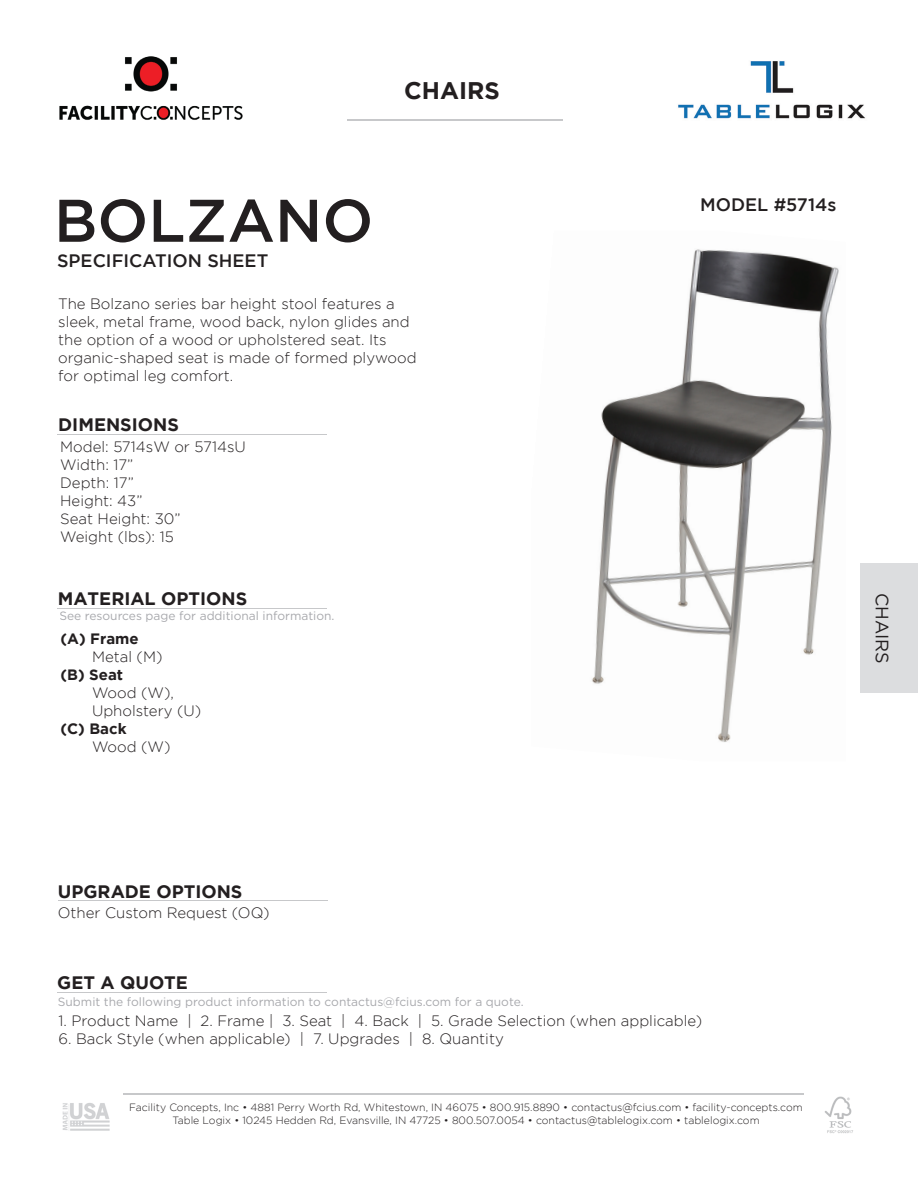
<style>
.page{position:relative;width:918px;height:1188px;background:#fff}
.page>*{position:absolute;margin:0;border:0;box-sizing:border-box;transform-origin:0 0}
.t1{font:500 60px "Gotham";color:#231f20}
.t2{font:700 24px "Gotham";color:#231f20}
.t3{font:700 18px "Gotham";color:#231f20}
.t4{font:500 18px "Gotham";color:#231f20}
.t5{font:18px "Gotham";color:#231f20}
.t6{font:300 15px/18px "Gotham";color:#231f20}
.t7{font:700 15px "Gotham";color:#231f20}
.t8{font:12px "Gotham";color:#a8a9ad}
.t9{font:300 10.5px/12.6px "Gotham";color:#231f20;text-align:center}
</style>
<div class="page">
<div style="left:861px;top:563px;width:57px;height:130px;background:#dcdddf"></div>
<img style="left:59px;top:56px;width:184px;height:64px">
<img style="left:678px;top:61px;width:187px;height:58px">
<hr style="left:347px;top:119px;width:216px;height:1px;background:#c7c8ca">
<hr style="left:347px;top:121px;width:216px;height:1px;background:#c7c8ca">
<hr style="left:123px;top:1094px;width:681px;height:1px;background:#c7c8ca">
<img style="left:62px;top:1103px;width:48px;height:28px">
<img style="left:824px;top:1096px;width:29px;height:37px">
<hr style="left:57px;top:993px;width:270px;height:1px;background:#c7c8ca">
<hr style="left:57px;top:434px;width:270px;height:1px;background:#c7c8ca">
<hr style="left:57px;top:608px;width:270px;height:1px;background:#c7c8ca">
<hr style="left:58px;top:901px;width:270px;height:1px;background:#c7c8ca">
<img style="left:591px;top:249px;width:248px;height:493px">
<h2 class="t2" style="left:404px;top:77px;width:97px">CHAIRS</h2>
<h1 class="t1" style="left:54px;top:186px;width:321px">BOLZANO</h1>
<p class="t4" style="left:57px;top:250px;width:213px">SPECIFICATION SHEET</p>
<p class="t6" style="left:58px;top:294px;width:360px">The Bolzano series bar height stool features a sleek, metal frame, wood back, nylon glides and the option of a wood or upholstered seat. Its organic-shaped seat is made of formed plywood for optimal leg comfort.</p>
<p class="t3" style="left:58px;top:414px;width:122px">DIMENSIONS</p>
<p class="t6" style="left:60px;top:437px;width:187px">Model: 5714sW or 5714sU<br>Width: 17”<br>Depth: 17”<br>Height: 43”<br>Seat Height: 30”<br>Weight (lbs): 15</p>
<p class="t3" style="left:58px;top:588px;width:191px">MATERIAL OPTIONS</p>
<p class="t7" style="left:61px;top:630px;width:80px">(A) Frame</p>
<p class="t6" style="left:92px;top:648px;width:72px">Metal (M)</p>
<p class="t7" style="left:61px;top:666px;width:64px">(B) Seat</p>
<p class="t6" style="left:92px;top:684px;width:111px">Wood (W),<br>Upholstery (U)</p>
<p class="t7" style="left:61px;top:720px;width:68px">(C) Back</p>
<p class="t6" style="left:92px;top:738px;width:80px">Wood (W)</p>
<p class="t8" style="left:59px;top:609px;width:277px">See resources page for additional information.</p>
<p class="t4" style="left:700px;top:194px;width:138px">MODEL #5714s</p>
<p class="t5" style="left:894px;top:593px;width:72px;rotate:90deg">CHAIRS</p>
<p class="t3" style="left:58px;top:881px;width:186px">UPGRADE OPTIONS</p>
<p class="t6" style="left:58px;top:904px;width:213px">Other Custom Request (OQ)</p>
<p class="t3" style="left:57px;top:972px;width:132px">GET A QUOTE</p>
<p class="t6" style="left:58px;top:1012px;width:645px">1. Product Name | 2. Frame | 3. Seat | 4. Back | 5. Grade Selection (when applicable)</p>
<p class="t6" style="left:58px;top:1030px;width:447px">6. Back Style (when applicable) | 7. Upgrades | 8. Quantity</p>
<p class="t8" style="left:58px;top:994px;width:467px">Submit the following product information to contactus@fcius.com for a quote.</p>
<p class="t9" style="left:129px;top:1101px;width:675px">Facility Concepts, Inc • 4881 Perry Worth Rd, Whitestown, IN 46075 • 800.915.8890 • contactus@fcius.com • facility-concepts.com<br>Table Logix • 10245 Hedden Rd, Evansville, IN 47725 • 800.507.0054 • contactus@tablelogix.com • tablelogix.com</p>
</div>
